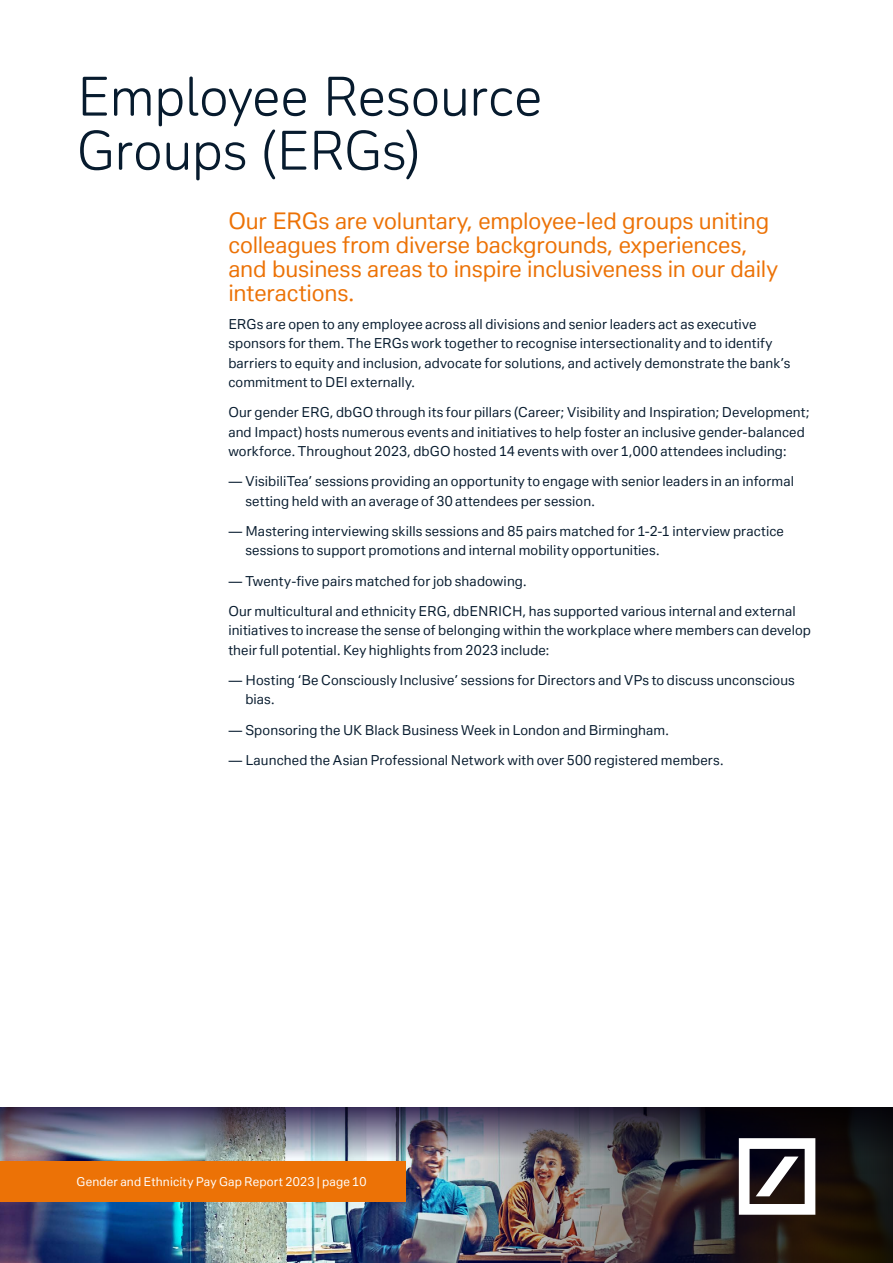
<style>
.page{position:relative;width:893px;height:1263px;background:#fff}
.page>*{position:absolute;margin:0;border:0;box-sizing:border-box;transform-origin:0 0}
.t1{font:52.5px/54px "Deutsche Bank Display";letter-spacing:-.015em;color:#071b2e}
.t2{font:22.5px/24px "Deutsche Bank Text";letter-spacing:-.005em;color:#ec7206}
.t3{font:13.5px/19.5px "Deutsche Bank Text";letter-spacing:.01em;color:#071b2e}
.t4{font:12px "Deutsche Bank Text";letter-spacing:.015em;color:#fff}
</style>
<div class="page">
<img style="left:0;top:1202px;width:236px;height:61px">
<img style="left:236px;top:1173px;width:657px;height:90px">
<img style="left:0;top:1107px;width:893px;height:66px">
<svg style="left:739px;top:1138px;width:76px;height:77px"></svg>
<div style="left:0;top:1161px;width:405px;height:41px;background:#ec7206"></div>
<h1 class="t1" style="left:77px;top:69px;width:468px">Employee Resource<br>Groups (ERGs)</h1>
<h2 class="t2" style="left:228px;top:208px;width:551px">Our ERGs are voluntary, employee-led groups uniting colleagues from diverse backgrounds, experiences, and business areas to inspire inclusiveness in our daily interactions.</h2>
<p class="t3" style="left:228px;top:314px;width:563px">ERGs are open to any employee across all divisions and senior leaders act as executive sponsors for them. The ERGs work together to recognise intersectionality and to identify barriers to equity and inclusion, advocate for solutions, and actively demonstrate the bank’s commitment to DEI externally.</p>
<p class="t3" style="left:228px;top:402px;width:583px">Our gender ERG, dbGO through its four pillars (Career; Visibility and Inspiration; Development; and Impact) hosts numerous events and initiatives to help foster an inclusive gender-balanced workforce. Throughout 2023, dbGO hosted 14 events with over 1,000 attendees including:</p>
<p class="t3" style="left:245px;top:471px;width:550px;text-indent:-17px">— VisibiliTea’ sessions providing an opportunity to engage with senior leaders in an informal setting held with an average of 30 attendees per session.</p>
<p class="t3" style="left:245px;top:521px;width:540px;text-indent:-17px">— Mastering interviewing skills sessions and 85 pairs matched for 1-2-1 interview practice sessions to support promotions and internal mobility opportunities.</p>
<p class="t3" style="left:228px;top:571px;width:300px">— Twenty-five pairs matched for job shadowing.</p>
<p class="t3" style="left:228px;top:601px;width:584px">Our multicultural and ethnicity ERG, dbENRICH, has supported various internal and external initiatives to increase the sense of belonging within the workplace where members can develop their full potential. Key highlights from 2023 include:</p>
<p class="t3" style="left:245px;top:670px;width:551px;text-indent:-17px">— Hosting ‘Be Consciously Inclusive’ sessions for Directors and VPs to discuss unconscious bias.</p>
<p class="t3" style="left:228px;top:720px;width:442px">— Sponsoring the UK Black Business Week in London and Birmingham.</p>
<p class="t3" style="left:228px;top:750px;width:497px">— Launched the Asian Professional Network with over 500 registered members.</p>
<p class="t4" style="left:77px;top:1174px;width:291px">Gender and Ethnicity Pay Gap Report 2023 | page 10</p>
</div>
